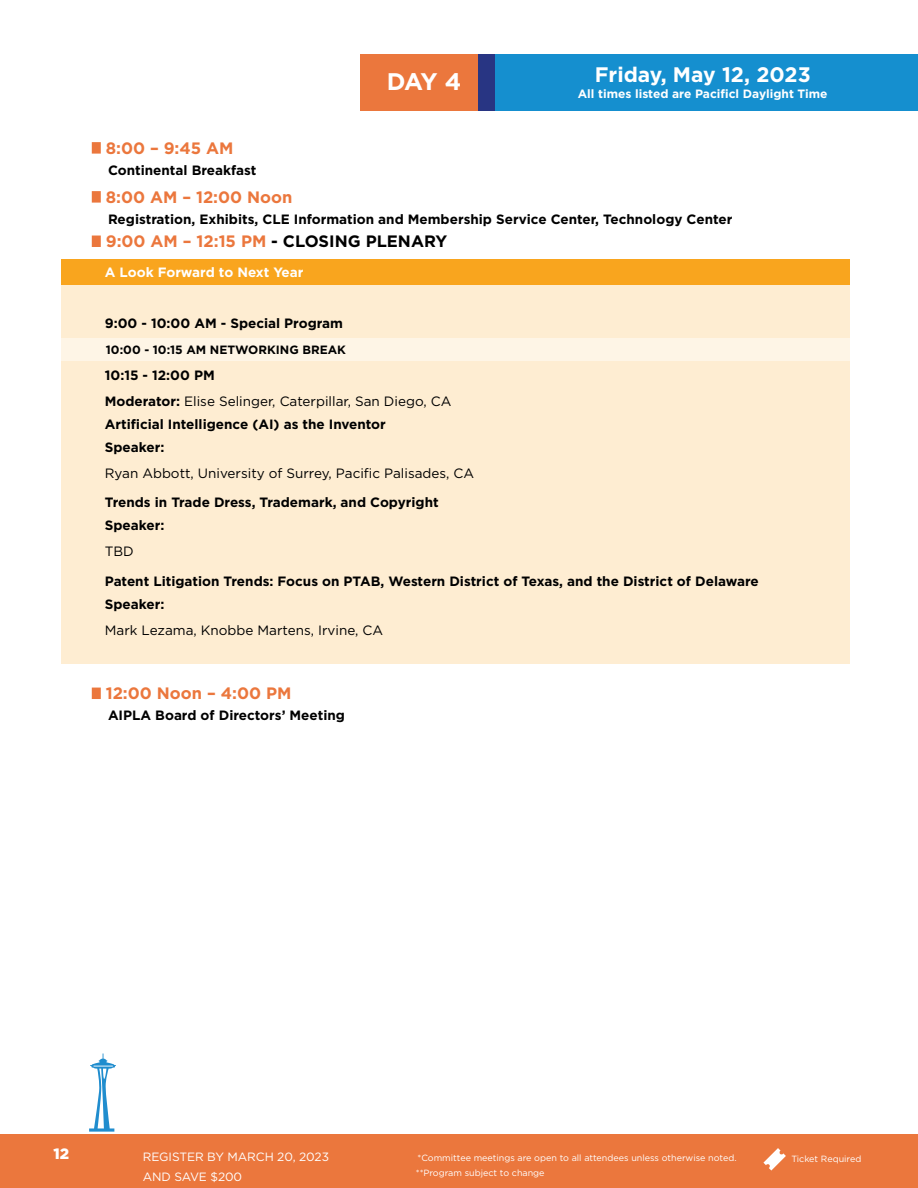
<style>
.page{position:relative;width:918px;height:1188px;background:#fff}
.page>*{position:absolute;margin:0;border:0;box-sizing:border-box;transform-origin:0 0}
.t1{font:700 24px "Gotham";color:#fff}
.t2{font:700 21px "Gotham";color:#fff}
.t3{font:700 16.5px "Gotham";color:#eb773d}
.t4{font:700 16.5px "Gotham";color:#000}
.t5{font:900 15px "Gotham";color:#fff}
.t6{font:700 13.5px/22.8px "Gotham";color:#000}
.t7{font:13.5px/26px "Gotham";color:#000}
.t8{font:700 13.5px "Gotham";color:#fff}
.t9{font:700 12px "Gotham";color:#fff}
.t10{font:12px/19.5px "Gotham";letter-spacing:-.005em;color:#fff}
.t11{font:700 12px "Gotham";color:#000}
.t12{font:9px "Gotham";color:#fff}
.s1{color:#eb773d}
.s2{font-weight:700}
</style>
<div class="page">
<div style="left:0;top:1134px;width:918px;height:54px;background:#eb773d"></div>
<svg style="left:89px;top:1054px;width:27px;height:78px"></svg>
<svg style="left:763px;top:1148px;width:23px;height:23px"></svg>
<div style="left:361px;top:54px;width:430px;height:57px;background:#eb773d"></div>
<div style="left:488px;top:54px;width:430px;height:57px;background:#158fcf"></div>
<div style="left:478px;top:54px;width:16px;height:57px;background:#283583"></div>
<div style="left:92px;top:142px;width:9px;height:12px;background:#eb773d"></div>
<div style="left:92px;top:191px;width:9px;height:12px;background:#eb773d"></div>
<div style="left:92px;top:236px;width:9px;height:11px;background:#eb773d"></div>
<div style="left:62px;top:283px;width:788px;height:381px;background:#feedd2"></div>
<div style="left:62px;top:259px;width:788px;height:26px;background:#f9a51e"></div>
<div style="left:92px;top:688px;width:9px;height:11px;background:#eb773d"></div>
<div style="left:62px;top:338px;width:788px;height:22px;background:#fef5e6"></div>
<h1 class="t1" style="left:387px;top:67px;width:76px">DAY 4</h1>
<h2 class="t2" style="left:595px;top:61px;width:217px">Friday, May 12, 2023</h2>
<p class="t9" style="left:578px;top:87px;width:251px">All times listed are Pacificl Daylight Time</p>
<p class="t3" style="left:106px;top:138px;width:129px">8:00 – 9:45 AM</p>
<p class="t6" style="left:108px;top:159px;width:150px">Continental Breakfast</p>
<p class="t3" style="left:106px;top:187px;width:188px">8:00 AM – 12:00 Noon</p>
<p class="t6" style="left:108px;top:208px;width:626px">Registration, Exhibits, CLE Information and Membership Service Center, Technology Center</p>
<p class="t4" style="left:106px;top:231px;width:343px"><span class="s1">9:00 AM – 12:15 PM</span> - CLOSING PLENARY</p>
<p class="t8" style="left:105px;top:265px;width:200px">A Look Forward to Next Year</p>
<p class="t6" style="left:105px;top:312px;width:240px">9:00 - 10:00 AM - Special Program</p>
<p class="t11" style="left:106px;top:342px;width:242px">10:00 - 10:15 AM NETWORKING BREAK</p>
<p class="t7" style="left:105px;top:362px;width:348px"><span class="s2">10:15 - 12:00 PM<br>Moderator:</span> Elise Selinger, Caterpillar, San Diego, CA</p>
<p class="t6" style="left:105px;top:413px;width:283px">Artificial Intelligence (AI) as the Inventor<br>Speaker:</p>
<p class="t7" style="left:105px;top:460px;width:371px">Ryan Abbott, University of Surrey, Pacific Palisades, CA</p>
<p class="t6" style="left:105px;top:491px;width:335px">Trends in Trade Dress, Trademark, and Copyright<br>Speaker:</p>
<p class="t7" style="left:105px;top:539px;width:31px">TBD</p>
<p class="t6" style="left:105px;top:570px;width:656px">Patent Litigation Trends: Focus on PTAB, Western District of Texas, and the District of Delaware<br>Speaker:</p>
<p class="t7" style="left:105px;top:617px;width:280px">Mark Lezama, Knobbe Martens, Irvine, CA</p>
<p class="t3" style="left:106px;top:683px;width:187px">12:00 Noon – 4:00 PM</p>
<p class="t6" style="left:108px;top:704px;width:239px">AIPLA Board of Directors’ Meeting</p>
<p class="t5" style="left:54px;top:1145px;width:17px">12</p>
<p class="t10" style="left:143px;top:1147px;width:188px">REGISTER BY MARCH 20, 2023<br>AND SAVE $200</p>
<p class="t12" style="left:418px;top:1153px;width:321px">*Committee meetings are open to all attendees unless otherwise noted.</p>
<p class="t12" style="left:791px;top:1153px;width:71px">Ticket Required</p>
<p class="t12" style="left:416px;top:1168px;width:130px">**Program subject to change</p>
</div>
